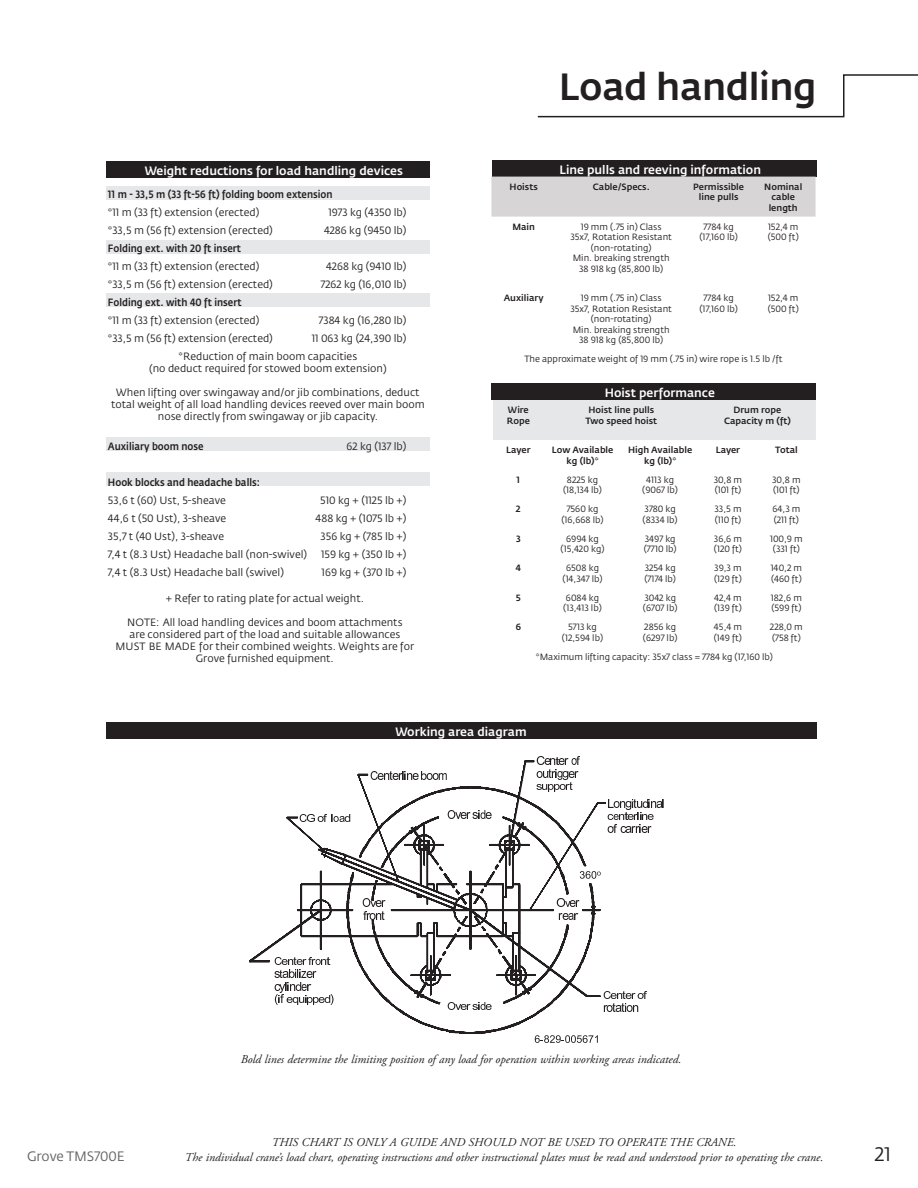
<style>
.page{position:relative;width:918px;height:1188px;background:#fff}
.page>*{position:absolute;margin:0;border:0;box-sizing:border-box;transform-origin:0 0}
.t1{font:500 37.5px "Fedra Sans Pro";letter-spacing:-.015em;color:#231f20}
.t2{font:19.5px "Fedra Sans Pro";color:#231f20}
.t3{font:13.5px "Fedra Sans Pro";color:#636366}
.t4{font:italic 12px "Adobe Garamond Pro";color:#231f20}
.t5{font:500 12px "Fedra Sans Pro";color:#fff}
.t6{font:10.5px/12px "Fedra Sans Pro";color:#231f20;text-align:center}
.t7{font:500 10.5px "Fedra Sans Pro";color:#231f20;scale:.9 1}
.t8{font:9px/10.5px "Fedra Sans Pro";color:#231f20;text-align:center}
.t9{font:500 9px/10.5px "Fedra Sans Pro";color:#231f20;text-align:center}
</style>
<div class="page">
<svg style="left:537px;top:74px;width:381px;height:44px"></svg>
<div style="left:106px;top:186px;width:324px;height:13px;background:#e6e7e9"></div>
<div style="left:106px;top:240px;width:324px;height:14px;background:#e6e7e9"></div>
<div style="left:106px;top:293px;width:324px;height:14px;background:#e6e7e9"></div>
<div style="left:106px;top:437px;width:324px;height:14px;background:#e6e7e9"></div>
<div style="left:106px;top:473px;width:324px;height:13px;background:#e6e7e9"></div>
<svg style="left:274px;top:757px;width:390px;height:286px"></svg>
<div style="left:106px;top:161px;width:324px;height:17px;background:#231f20"></div>
<div style="left:492px;top:160px;width:324px;height:17px;background:#231f20"></div>
<div style="left:492px;top:383px;width:324px;height:17px;background:#231f20"></div>
<div style="left:106px;top:723px;width:710px;height:16px;background:#231f20"></div>
<div style="left:491px;top:177px;width:325px;height:40px;background:#d7d5d6"></div>
<div style="left:493px;top:400px;width:323px;height:40px;background:#e6e7e9"></div>
<p class="t1" style="left:559px;top:64px;width:259px">Load handling</p>
<p class="t5" style="left:145px;top:163px;width:260px">Weight reductions for load handling devices</p>
<p class="t5" style="left:560px;top:162px;width:203px">Line pulls and reeving information</p>
<p class="t7" style="left:108px;top:188px;width:251px">11 m - 33,5 m (33 ft-56 ft) folding boom extension</p>
<p class="t6" style="left:108px;top:206px;width:153px">*11 m (33 ft) extension (erected)</p>
<p class="t6" style="left:328px;top:206px;width:79px">1973 kg (4350 lb)</p>
<p class="t6" style="left:108px;top:224px;width:166px">*33,5 m (56 ft) extension (erected)</p>
<p class="t6" style="left:324px;top:224px;width:84px">4286 kg (9450 lb)</p>
<p class="t7" style="left:108px;top:242px;width:149px">Folding ext. with 20 ft insert</p>
<p class="t6" style="left:108px;top:260px;width:153px">*11 m (33 ft) extension (erected)</p>
<p class="t6" style="left:326px;top:260px;width:82px">4268 kg (9410 lb)</p>
<p class="t6" style="left:108px;top:278px;width:166px">*33,5 m (56 ft) extension (erected)</p>
<p class="t6" style="left:321px;top:278px;width:87px">7262 kg (16,010 lb)</p>
<p class="t7" style="left:108px;top:296px;width:150px">Folding ext. with 40 ft insert</p>
<p class="t6" style="left:108px;top:314px;width:153px">*11 m (33 ft) extension (erected)</p>
<p class="t6" style="left:319px;top:314px;width:89px">7384 kg (16,280 lb)</p>
<p class="t6" style="left:108px;top:332px;width:166px">*33,5 m (56 ft) extension (erected)</p>
<p class="t6" style="left:312px;top:332px;width:96px">11 063 kg (24,390 lb)</p>
<p class="t6" style="left:179px;top:350px;width:180px">*Reduction of main boom capacities</p>
<p class="t6" style="left:149px;top:362px;width:239px">(no deduct required for stowed boom extension)</p>
<p class="t6" style="left:111px;top:386px;width:315px">When lifting over swingaway and/or jib combinations, deduct total weight of all load handling devices reeved over main boom nose directly from swingaway or jib capacity.</p>
<p class="t7" style="left:108px;top:440px;width:108px">Auxiliary boom nose</p>
<p class="t6" style="left:347px;top:440px;width:61px">62 kg (137 lb)</p>
<p class="t7" style="left:108px;top:476px;width:170px">Hook blocks and headache balls:</p>
<p class="t6" style="left:108px;top:494px;width:120px">53,6 t (60) Ust, 5-sheave</p>
<p class="t6" style="left:320px;top:494px;width:88px">510 kg + (1125 lb +)</p>
<p class="t6" style="left:108px;top:512px;width:120px">44,6 t (50 Ust), 3-sheave</p>
<p class="t6" style="left:316px;top:512px;width:92px">488 kg + (1075 lb +)</p>
<p class="t6" style="left:108px;top:530px;width:118px">35,7 t (40 Ust), 3-sheave</p>
<p class="t6" style="left:321px;top:530px;width:87px">356 kg + (785 lb +)</p>
<p class="t6" style="left:108px;top:548px;width:201px">7,4 t (8.3 Ust) Headache ball (non-swivel)</p>
<p class="t6" style="left:321px;top:548px;width:87px">159 kg + (350 lb +)</p>
<p class="t6" style="left:108px;top:566px;width:178px">7,4 t (8.3 Ust) Headache ball (swivel)</p>
<p class="t6" style="left:322px;top:566px;width:86px">169 kg + (370 lb +)</p>
<p class="t6" style="left:166px;top:592px;width:200px">+ Refer to rating plate for actual weight.</p>
<p class="t6" style="left:116px;top:616px;width:300px">NOTE: All load handling devices and boom attachments<br>are considered part of the load and suitable allowances MUST BE MADE for their combined weights. Weights are for Grove furnished equipment.</p>
<p class="t9" style="left:510px;top:181px;width:30px">Hoists</p>
<p class="t9" style="left:593px;top:181px;width:58px">Cable/Specs.</p>
<p class="t9" style="left:693px;top:181px;width:52px">Permissible line pulls</p>
<p class="t9" style="left:764px;top:181px;width:40px">Nominal cable length</p>
<p class="t9" style="left:512px;top:221px;width:24px">Main</p>
<p class="t8" style="left:570px;top:221px;width:103px">19 mm (.75 in) Class<br>35x7, Rotation Resistant (non-rotating)</p>
<p class="t8" style="left:573px;top:253px;width:98px">Min. breaking strength</p>
<p class="t8" style="left:579px;top:263px;width:86px">38 918 kg (85,800 lb)</p>
<p class="t8" style="left:704px;top:221px;width:32px">7784 kg</p>
<p class="t8" style="left:700px;top:232px;width:40px">(17,160 lb)</p>
<p class="t8" style="left:768px;top:221px;width:33px;text-align:left">152,4 m (500 ft)</p>
<p class="t9" style="left:504px;top:293px;width:41px">Auxiliary</p>
<p class="t8" style="left:570px;top:293px;width:103px">19 mm (.75 in) Class<br>35x7, Rotation Resistant (non-rotating)</p>
<p class="t8" style="left:573px;top:324px;width:98px">Min. breaking strength</p>
<p class="t8" style="left:579px;top:335px;width:86px">38 918 kg (85,800 lb)</p>
<p class="t8" style="left:700px;top:293px;width:40px">7784 kg (17,160 lb)</p>
<p class="t8" style="left:768px;top:293px;width:33px;text-align:left">152,4 m (500 ft)</p>
<p class="t8" style="left:524px;top:354px;width:260px">The approximate weight of 19 mm (.75 in) wire rope is 1.5 lb /ft</p>
<p class="t5" style="left:605px;top:385px;width:112px">Hoist performance</p>
<p class="t9" style="left:507px;top:405px;width:25px;text-align:left">Wire<br>Rope</p>
<p class="t9" style="left:588px;top:405px;width:67px">Hoist line pulls</p>
<p class="t9" style="left:585px;top:415px;width:73px">Two speed hoist</p>
<p class="t9" style="left:734px;top:405px;width:49px">Drum rope</p>
<p class="t9" style="left:724px;top:415px;width:68px">Capacity m (ft)</p>
<p class="t9" style="left:506px;top:445px;width:26px">Layer</p>
<p class="t9" style="left:552px;top:445px;width:63px">Low Available kg (lb)*</p>
<p class="t9" style="left:628px;top:445px;width:66px">High Available kg (lb)*</p>
<p class="t9" style="left:716px;top:445px;width:26px">Layer</p>
<p class="t9" style="left:775px;top:445px;width:24px">Total</p>
<p class="t9" style="left:517px;top:474px;width:5px">1</p>
<p class="t8" style="left:567px;top:474px;width:33px">8225 kg</p>
<p class="t8" style="left:563px;top:485px;width:41px">(18,134 lb)</p>
<p class="t8" style="left:646px;top:474px;width:29px">4113 kg</p>
<p class="t8" style="left:642px;top:485px;width:37px">(9067 lb)</p>
<p class="t8" style="left:714px;top:474px;width:30px">30,8 m</p>
<p class="t8" style="left:715px;top:485px;width:28px">(101 ft)</p>
<p class="t8" style="left:772px;top:474px;width:30px">30,8 m</p>
<p class="t8" style="left:773px;top:485px;width:28px">(101 ft)</p>
<p class="t9" style="left:516px;top:504px;width:6px">2</p>
<p class="t8" style="left:567px;top:504px;width:33px">7560 kg</p>
<p class="t8" style="left:561px;top:514px;width:44px">(16,668 lb)</p>
<p class="t8" style="left:645px;top:504px;width:33px">3780 kg</p>
<p class="t8" style="left:643px;top:514px;width:37px">(8334 lb)</p>
<p class="t8" style="left:714px;top:504px;width:29px">33,5 m</p>
<p class="t8" style="left:715px;top:514px;width:28px">(110 ft)</p>
<p class="t8" style="left:772px;top:504px;width:30px">64,3 m</p>
<p class="t8" style="left:774px;top:514px;width:27px">(211 ft)</p>
<p class="t9" style="left:516px;top:533px;width:6px">3</p>
<p class="t8" style="left:566px;top:533px;width:34px">6994 kg</p>
<p class="t8" style="left:561px;top:544px;width:45px">(15,420 kg)</p>
<p class="t8" style="left:645px;top:533px;width:32px">3497 kg</p>
<p class="t8" style="left:644px;top:544px;width:34px">(7710 lb)</p>
<p class="t8" style="left:714px;top:533px;width:30px">36,6 m</p>
<p class="t8" style="left:714px;top:544px;width:30px">(120 ft)</p>
<p class="t8" style="left:770px;top:533px;width:34px">100,9 m</p>
<p class="t8" style="left:773px;top:544px;width:28px">(331 ft)</p>
<p class="t9" style="left:516px;top:563px;width:7px">4</p>
<p class="t8" style="left:566px;top:563px;width:34px">6508 kg</p>
<p class="t8" style="left:563px;top:573px;width:41px">(14,347 lb)</p>
<p class="t8" style="left:645px;top:563px;width:33px">3254 kg</p>
<p class="t8" style="left:644px;top:573px;width:33px">(7174 lb)</p>
<p class="t8" style="left:714px;top:563px;width:29px">39,3 m</p>
<p class="t8" style="left:714px;top:573px;width:29px">(129 ft)</p>
<p class="t8" style="left:771px;top:563px;width:33px">140,2 m</p>
<p class="t8" style="left:771px;top:573px;width:32px">(460 ft)</p>
<p class="t9" style="left:516px;top:592px;width:7px">5</p>
<p class="t8" style="left:566px;top:592px;width:35px">6084 kg</p>
<p class="t8" style="left:563px;top:603px;width:40px">(13,413 lb)</p>
<p class="t8" style="left:644px;top:592px;width:33px">3042 kg</p>
<p class="t8" style="left:643px;top:603px;width:36px">(6707 lb)</p>
<p class="t8" style="left:714px;top:592px;width:29px">42,4 m</p>
<p class="t8" style="left:714px;top:603px;width:29px">(139 ft)</p>
<p class="t8" style="left:771px;top:592px;width:33px">182,6 m</p>
<p class="t8" style="left:771px;top:603px;width:32px">(599 ft)</p>
<p class="t9" style="left:516px;top:622px;width:7px">6</p>
<p class="t8" style="left:568px;top:622px;width:30px">5713 kg</p>
<p class="t8" style="left:562px;top:632px;width:43px">(12,594 lb)</p>
<p class="t8" style="left:644px;top:622px;width:33px">2856 kg</p>
<p class="t8" style="left:643px;top:632px;width:36px">(6297 lb)</p>
<p class="t8" style="left:770px;top:622px;width:34px">228,0 m</p>
<p class="t8" style="left:772px;top:632px;width:30px">(758 ft)</p>
<p class="t8" style="left:536px;top:652px;width:239px">*Maximum lifting capacity: 35x7 class = 7784 kg (17,160 lb)</p>
<p class="t8" style="left:714px;top:622px;width:30px">45,4 m</p>
<p class="t8" style="left:714px;top:632px;width:30px">(149 ft)</p>
<p class="t5" style="left:396px;top:725px;width:133px">Working area diagram</p>
<p class="t4" style="left:241px;top:1052px;width:442px">Bold lines determine the limiting position of any load for operation within working areas indicated.</p>
<p class="t4" style="left:272px;top:1135px;width:466px">THIS CHART IS ONLY A GUIDE AND SHOULD NOT BE USED TO OPERATE THE CRANE.</p>
<p class="t4" style="left:185px;top:1150px;width:640px">The individual crane’s load chart, operating instructions and other instructional plates must be read and understood prior to operating the crane.</p>
<p class="t3" style="left:27px;top:1148px;width:99px">Grove TMS700E</p>
<p class="t2" style="left:875px;top:1142px;width:18px">21</p>
</div>
